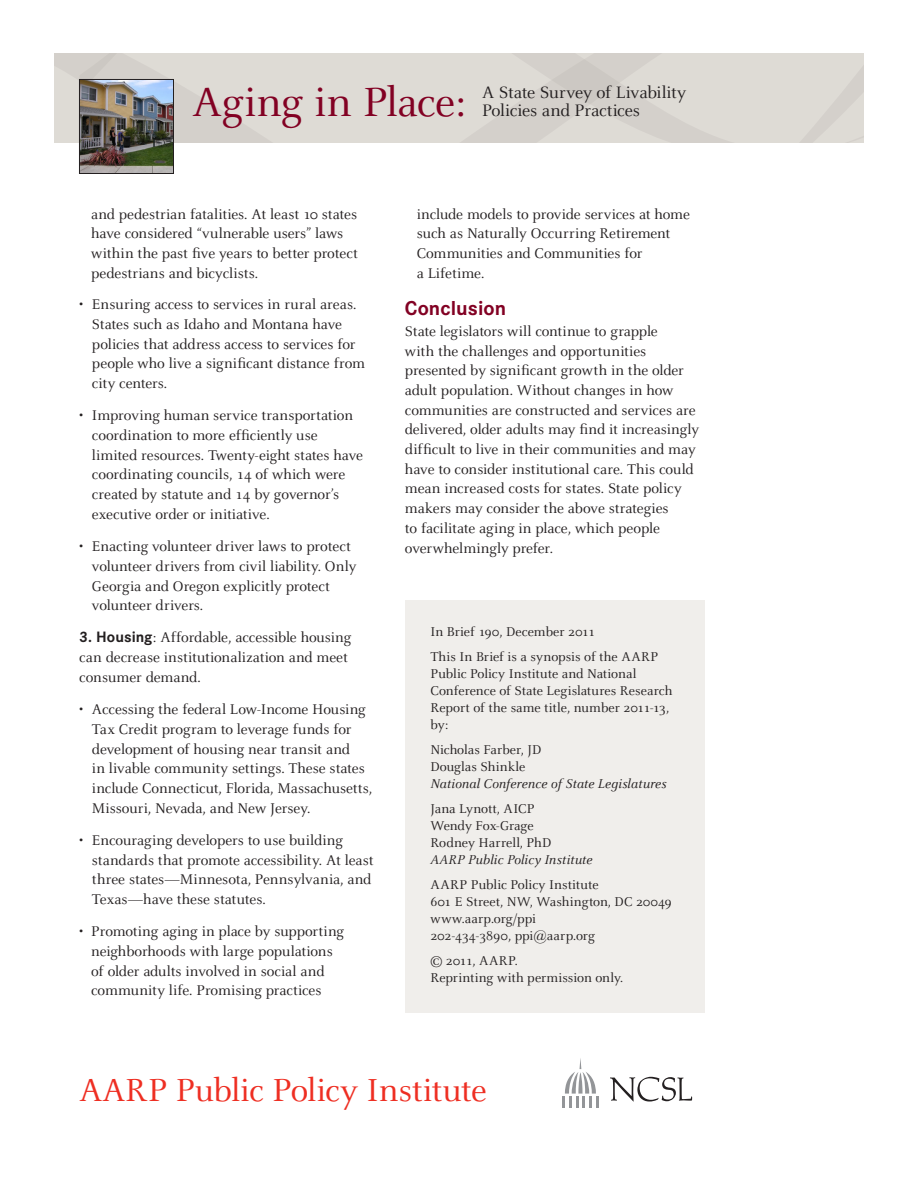
<style>
.page{position:relative;width:918px;height:1188px;background:#fff}
.page>*{position:absolute;margin:0;border:0;box-sizing:border-box;transform-origin:0 0}
.t1{font:45px "Celeste";letter-spacing:-.01em;color:#820123}
.t2{font:35.1px "Celeste";letter-spacing:-.015em;color:#ee2e22}
.t3{font:700 19.65px "Corporate SBQ";letter-spacing:.005em;color:#820123}
.t4{font:18.3px/19px "Celeste";letter-spacing:-.01em;color:#231f20}
.body{font:15.45px/19.6px "Celeste";letter-spacing:-.005em;color:#231f20}
.t5{font:14.1px/16.8px "Celeste";color:#231f20}
.t6{font:italic 14.1px/16.8px "Celeste";color:#231f20}
.s1{font-family:"Corporate SBQ";font-weight:700;font-size:14.7px}
.s2{font-style:normal}
.s3{font-style:italic}
</style>
<div class="page">
<div style="left:405px;top:601px;width:300px;height:412px;background:#f0eeeb"></div>
<svg style="left:54px;top:54px;width:810px;height:89px;background:#dbd7d2"></svg>
<img style="left:81px;top:81px;width:91px;height:91px">
<div style="left:79px;top:79px;width:95px;height:95px;border:1px solid #231f20"></div>
<svg style="left:610px;top:1077px;width:82px;height:25px"></svg>
<svg style="left:562px;top:1058px;width:37px;height:50px"></svg>
<h1 class="t1" style="left:192px;top:78px;width:276px">Aging in Place:</h1>
<p class="t4" style="left:482px;top:83px;width:206px">A State Survey of Livability<br>Policies and Practices</p>
<p class="body" style="left:91px;top:204px;width:268px">and pedestrian fatalities. At least 10 states have considered “vulnerable users” laws within the past five years to better protect pedestrians and bicyclists.</p>
<p class="body" style="left:92px;top:295px;width:275px">Ensuring access to services in rural areas.<br>States such as Idaho and Montana have policies that address access to services for people who live a significant distance from city centers.</p>
<p class="body" style="left:92px;top:406px;width:273px">Improving human service transportation coordination to more efficiently use limited resources. Twenty-eight states have coordinating councils, 14 of which were created by statute and 14 by governor’s executive order or initiative.</p>
<p class="body" style="left:92px;top:537px;width:266px">Enacting volunteer driver laws to protect volunteer drivers from civil liability. Only Georgia and Oregon explicitly protect volunteer drivers.</p>
<p class="body" style="left:79px;top:628px;width:274px"><span class="s1">3. Housing</span>: Affordable, accessible housing can decrease institutionalization and meet consumer demand.</p>
<p class="body" style="left:79px;top:700px;width:6px">•</p>
<p class="body" style="left:79px;top:295px;width:6px">•</p>
<p class="body" style="left:79px;top:406px;width:6px">•</p>
<p class="body" style="left:79px;top:537px;width:6px">•</p>
<p class="body" style="left:92px;top:700px;width:282px">Accessing the federal Low-Income Housing Tax Credit program to leverage funds for development of housing near transit and<br>in livable community settings. These states include Connecticut, Florida, Massachusetts, Missouri, Nevada, and New Jersey.</p>
<p class="body" style="left:92px;top:831px;width:283px">Encouraging developers to use building standards that promote accessibility. At least three states—Minnesota, Pennsylvania, and Texas—have these statutes.</p>
<p class="body" style="left:91px;top:922px;width:255px">Promoting aging in place by supporting neighborhoods with large populations of older adults involved in social and community life. Promising practices</p>
<p class="body" style="left:79px;top:831px;width:6px">•</p>
<p class="body" style="left:79px;top:922px;width:6px">•</p>
<p class="body" style="left:417px;top:204px;width:275px">include models to provide services at home such as Naturally Occurring Retirement<br>Communities and Communities for<br>a Lifetime.</p>
<p class="t3" style="left:405px;top:296px;width:103px">Conclusion</p>
<p class="body" style="left:405px;top:322px;width:296px">State legislators will continue to grapple<br>with the challenges and opportunities presented by significant growth in the older adult population. Without changes in how communities are constructed and services are delivered, older adults may find it increasingly difficult to live in their communities and may have to consider institutional care. This could mean increased costs for states. State policy makers may consider the above strategies<br>to facilitate aging in place, which people overwhelmingly prefer.</p>
<p class="t5" style="left:430px;top:624px;width:166px">In Brief 190, December 2011</p>
<p class="t5" style="left:430px;top:649px;width:244px">This In Brief is a synopsis of the AARP<br>Public Policy Institute and National<br>Conference of State Legislatures Research<br>Report of the same title, number 2011-13, by:</p>
<p class="t6" style="left:430px;top:742px;width:238px"><span class="s2">Nicholas Farber, JD<br>Douglas Shinkle<br></span>National Conference of State Legislatures</p>
<p class="t5" style="left:430px;top:801px;width:164px">Jana Lynott, AICP<br>Wendy Fox-Grage<br>Rodney Harrell, PhD<br><span class="s3">AARP Public Policy Institute</span></p>
<p class="t5" style="left:430px;top:877px;width:243px">AARP Public Policy Institute<br>601 E Street, NW, Washington, DC 20049 www.aarp.org/ppi<br>202-434-3890, ppi@aarp.org</p>
<p class="t5" style="left:430px;top:953px;width:194px">© 2011, AARP.<br>Reprinting with permission only.</p>
<p class="t2" style="left:79px;top:1072px;width:409px">AARP Public Policy Institute</p>
</div>
